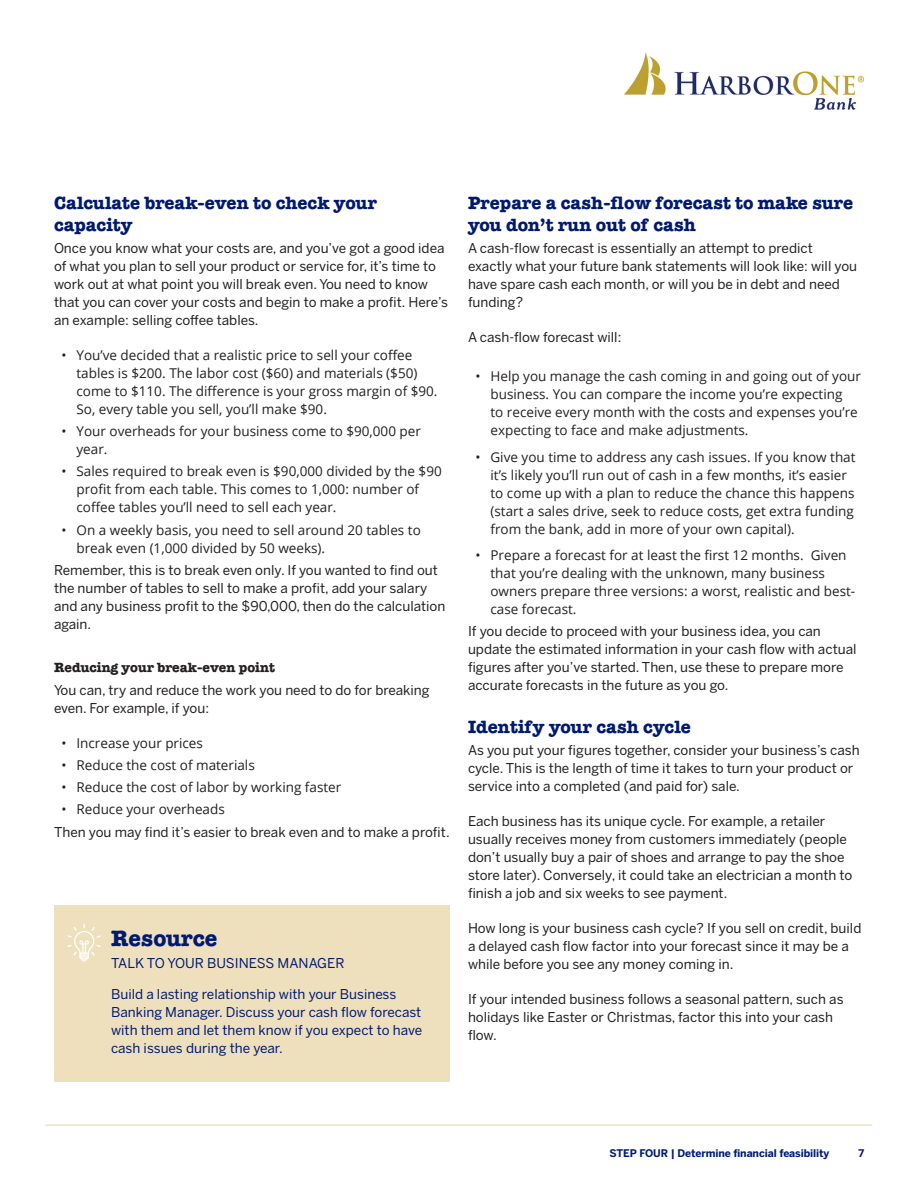
<style>
.page{position:relative;width:918px;height:1188px;background:#fff}
.page>*{position:absolute;margin:0;border:0;box-sizing:border-box;transform-origin:0 0}
.Tip_head{font:700 22.5px "American Typewriter ITC Pro";color:#001a71}
.Content_head{font:700 18px/21.6px "American Typewriter ITC Pro";color:#001a71}
.t1{font:13.5px/18px "Benton Sans";color:#231f20}
.t2{font:13.5px/18px "Open Sans";color:#231f20}
.Tip_text{font:13.5px/18px "Benton Sans";color:#001a71}
.Sub_head_in_body{font:700 13.5px "American Typewriter ITC Pro";color:#231f20}
.t3{font:700 10.5px "Benton Sans";letter-spacing:-.01em;color:#001a71}
</style>
<div class="page">
<hr style="left:45px;top:1124px;width:827px;height:2px;background:#efe0bd">
<img style="left:624px;top:52px;width:240px;height:58px">
<div style="left:54px;top:906px;width:396px;height:176px;background:#efe0bd"></div>
<svg style="left:67px;top:924px;width:34px;height:38px"></svg>
<p class="Content_head" style="left:54px;top:192px;width:325px">Calculate break-even to check your capacity</p>
<p class="t1" style="left:54px;top:239px;width:396px">Once you know what your costs are, and you’ve got a good idea of what you plan to sell your product or service for, it’s time to work out at what point you will break even. You need to know that you can cover your costs and begin to make a profit. Here’s an example: selling coffee tables.</p>
<p class="t2" style="left:76px;top:346px;width:363px;text-indent:-15px">• You’ve decided that a realistic price to sell your coffee tables is $200. The labor cost ($60) and materials ($50) come to $110. The difference is your gross margin of $90.<br>So, every table you sell, you’ll make $90.</p>
<p class="t2" style="left:76px;top:422px;width:346px;text-indent:-15px">• Your overheads for your business come to $90,000 per year.</p>
<p class="t2" style="left:76px;top:462px;width:367px;text-indent:-15px">• Sales required to break even is $90,000 divided by the $90 profit from each table. This comes to 1,000: number of coffee tables you’ll need to sell each year.</p>
<p class="t2" style="left:76px;top:520px;width:346px;text-indent:-15px">• On a weekly basis, you need to sell around 20 tables to break even (1,000 divided by 50 weeks).</p>
<p class="t1" style="left:54px;top:561px;width:393px">Remember, this is to break even only. If you wanted to find out the number of tables to sell to make a profit, add your salary and any business profit to the $90,000, then do the calculation again.</p>
<p class="Sub_head_in_body" style="left:54px;top:659px;width:223px">Reducing your break-even point</p>
<p class="t1" style="left:54px;top:681px;width:377px">You can, try and reduce the work you need to do for breaking even. For example, if you:</p>
<p class="t2" style="left:62px;top:733px;width:143px">• Increase your prices</p>
<p class="t2" style="left:62px;top:756px;width:195px">• Reduce the cost of materials</p>
<p class="t2" style="left:62px;top:778px;width:281px">• Reduce the cost of labor by working faster</p>
<p class="t2" style="left:62px;top:800px;width:165px">• Reduce your overheads</p>
<p class="t1" style="left:54px;top:823px;width:397px">Then you may find it’s easier to break even and to make a profit.</p>
<p class="Tip_head" style="left:111px;top:924px;width:108px">Resource</p>
<p class="Tip_text" style="left:111px;top:954px;width:235px">TALK TO YOUR BUSINESS MANAGER</p>
<p class="Tip_text" style="left:111px;top:985px;width:313px">Build a lasting relationship with your Business Banking Manager. Discuss your cash flow forecast with them and let them know if you expect to have cash issues during the year.</p>
<p class="Content_head" style="left:468px;top:192px;width:387px">Prepare a cash-flow forecast to make sure you don’t run out of cash</p>
<p class="t1" style="left:468px;top:239px;width:391px">A cash-flow forecast is essentially an attempt to predict exactly what your future bank statements will look like: will you have spare cash each month, or will you be in debt and need funding?</p>
<p class="t1" style="left:468px;top:328px;width:155px">A cash-flow forecast will:</p>
<p class="t2" style="left:490px;top:367px;width:372px;text-indent:-15px">• Help you manage the cash coming in and going out of your business. You can compare the income you’re expecting<br>to receive every month with the costs and expenses you’re expecting to face and make adjustments.</p>
<p class="t2" style="left:490px;top:447px;width:367px;text-indent:-15px">• Give you time to address any cash issues. If you know that it’s likely you’ll run out of cash in a few months, it’s easier to come up with a plan to reduce the chance this happens (start a sales drive, seek to reduce costs, get extra funding from the bank, add in more of your own capital).</p>
<p class="t2" style="left:490px;top:546px;width:366px;text-indent:-15px">• Prepare a forecast for at least the first 12 months. Given that you’re dealing with the unknown, many business owners prepare three versions: a worst, realistic and best&shy;case forecast.</p>
<p class="t1" style="left:468px;top:622px;width:390px">If you decide to proceed with your business idea, you can update the estimated information in your cash flow with actual figures after you’ve started. Then, use these to prepare more accurate forecasts in the future as you go.</p>
<p class="Content_head" style="left:468px;top:716px;width:225px">Identify your cash cycle</p>
<p class="t1" style="left:468px;top:742px;width:393px">As you put your figures together, consider your business’s cash cycle. This is the length of time it takes to turn your product or service into a completed (and paid for) sale.</p>
<p class="t1" style="left:468px;top:813px;width:386px">Each business has its unique cycle. For example, a retailer usually receives money from customers immediately (people don’t usually buy a pair of shoes and arrange to pay the shoe store later). Conversely, it could take an electrician a month to finish a job and six weeks to see payment.</p>
<p class="t1" style="left:468px;top:920px;width:395px">How long is your business cash cycle? If you sell on credit, build a delayed cash flow factor into your forecast since it may be a while before you see any money coming in.</p>
<p class="t1" style="left:468px;top:991px;width:377px">If your intended business follows a seasonal pattern, such as holidays like Easter or Christmas, factor this into your cash flow.</p>
<p class="t3" style="left:610px;top:1147px;width:221px">STEP FOUR | Determine financial feasibility</p>
<p class="t3" style="left:858px;top:1147px;width:7px">7</p>
</div>
